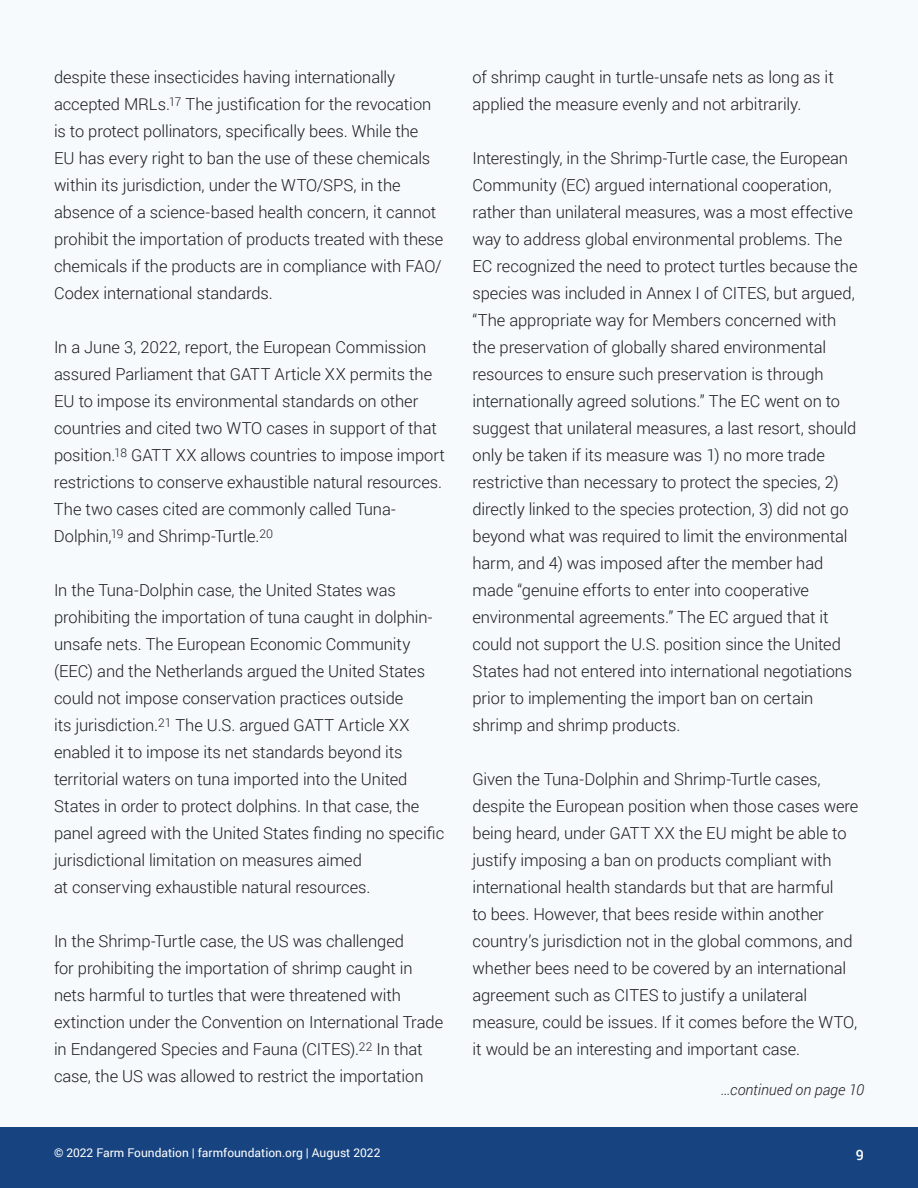
<style>
.page{position:relative;width:918px;height:1188px;background:#f6fafc}
.page>*{position:absolute;margin:0;border:0;box-sizing:border-box;transform-origin:0 0}
.t1{font:300 16.5px/27px "Roboto";letter-spacing:-.005em;color:#1c1c1c}
.t2{font:italic 300 15px "Roboto";letter-spacing:.005em;color:#1c1c1c}
.t3{font:500 14.25px "Roboto";color:#fff}
.t4{font:12px "Roboto";color:#fff}
</style>
<div class="page">
<div style="left:0;top:1127px;width:918px;height:61px;background:#174481"></div>
<p class="t1" style="left:54px;top:63px;width:391px">despite these insecticides having internationally accepted MRLs.<sup>17</sup> The justification for the revocation is to protect pollinators, specifically bees. While the<br>EU has every right to ban the use of these chemicals within its jurisdiction, under the WTO/SPS, in the absence of a science-based health concern, it cannot prohibit the importation of products treated with these chemicals if the products are in compliance with FAO/ Codex international standards.</p>
<p class="t1" style="left:54px;top:333px;width:393px">In a June 3, 2022, report, the European Commission assured Parliament that GATT Article XX permits the EU to impose its environmental standards on other countries and cited two WTO cases in support of that position.<sup>18</sup> GATT XX allows countries to impose import restrictions to conserve exhaustible natural resources.<br>The two cases cited are commonly called Tuna-Dolphin,<sup>19</sup> and Shrimp-Turtle.<sup>20</sup></p>
<p class="t1" style="left:54px;top:576px;width:392px">In the Tuna-Dolphin case, the United States was prohibiting the importation of tuna caught in dolphin&shy;unsafe nets. The European Economic Community (EEC) and the Netherlands argued the United States could not impose conservation practices outside<br>its jurisdiction.<sup>21</sup> The U.S. argued GATT Article XX enabled it to impose its net standards beyond its territorial waters on tuna imported into the United States in order to protect dolphins. In that case, the panel agreed with the United States finding no specific jurisdictional limitation on measures aimed<br>at conserving exhaustible natural resources.</p>
<p class="t1" style="left:54px;top:927px;width:391px">In the Shrimp-Turtle case, the US was challenged<br>for prohibiting the importation of shrimp caught in nets harmful to turtles that were threatened with extinction under the Convention on International Trade in Endangered Species and Fauna (CITES).<sup>22</sup> In that case, the US was allowed to restrict the importation</p>
<p class="t1" style="left:473px;top:63px;width:363px">of shrimp caught in turtle-unsafe nets as long as it applied the measure evenly and not arbitrarily.</p>
<p class="t1" style="left:473px;top:144px;width:387px">Interestingly, in the Shrimp-Turtle case, the European Community (EC) argued international cooperation, rather than unilateral measures, was a most effective way to address global environmental problems. The EC recognized the need to protect turtles because the species was included in Annex I of CITES, but argued, “The appropriate way for Members concerned with the preservation of globally shared environmental resources to ensure such preservation is through internationally agreed solutions.” The EC went on to suggest that unilateral measures, a last resort, should only be taken if its measure was 1) no more trade restrictive than necessary to protect the species, 2) directly linked to the species protection, 3) did not go beyond what was required to limit the environmental harm, and 4) was imposed after the member had made “genuine efforts to enter into cooperative environmental agreements.” The EC argued that it could not support the U.S. position since the United States had not entered into international negotiations prior to implementing the import ban on certain shrimp and shrimp products.</p>
<p class="t1" style="left:473px;top:765px;width:387px">Given the Tuna-Dolphin and Shrimp-Turtle cases, despite the European position when those cases were being heard, under GATT XX the EU might be able to justify imposing a ban on products compliant with international health standards but that are harmful<br>to bees. However, that bees reside within another country’s jurisdiction not in the global commons, and whether bees need to be covered by an international agreement such as CITES to justify a unilateral measure, could be issues. If it comes before the WTO, it would be an interesting and important case.</p>
<p class="t2" style="left:721px;top:1079px;width:144px">...continued on page 10</p>
<p class="t4" style="left:54px;top:1145px;width:328px">© 2022 Farm Foundation | farmfoundation.org | August 2022</p>
<p class="t3" style="left:856px;top:1145px;width:10px">9</p>
</div>
